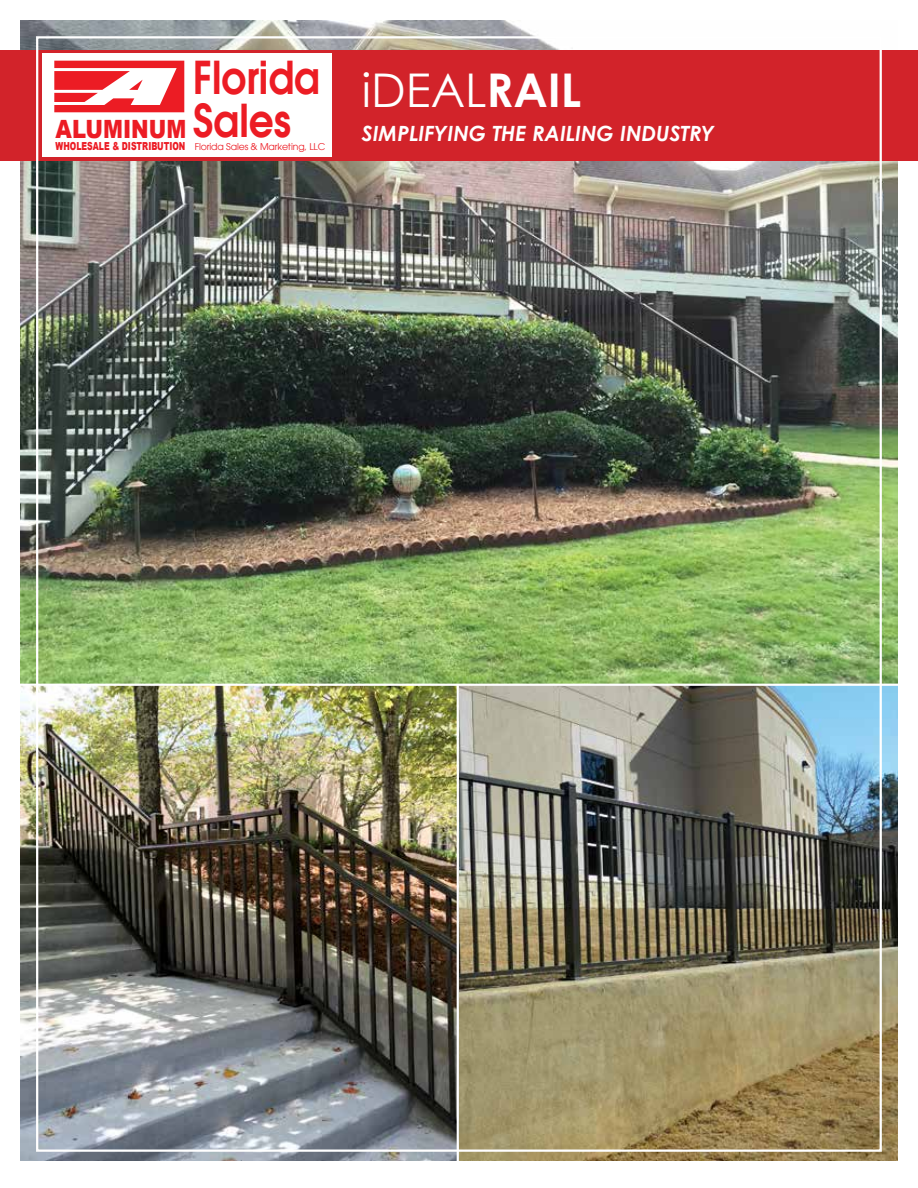
<style>
.page{position:relative;width:918px;height:1188px;background:#fff}
.page>*{position:absolute;margin:0;border:0;box-sizing:border-box;transform-origin:0 0}
.t1{font:46.5px "Century Gothic";color:#fff}
.t2{font:600 45.45px/42.8px "Avant Garde";color:#ec1c24;scale:.86 1}
.t3{font:900 25.2px "Arial";color:#ec1c24;scale:.84 1}
.t4{font:italic 700 21px "Century Gothic";color:#fff}
.t5{font:900 11.1px "Arial";color:#ec1c24;scale:.71 1}
.t6{font:9.3px "Avant Garde";letter-spacing:-.015em;color:#ec1c24}
.s1{font-weight:700}
</style>
<div class="page">
<img style="left:20px;top:20px;width:878px;height:1141px">
<div style="left:0;top:50px;width:918px;height:110px;background:#d2232a"></div>
<hr style="left:457px;top:685px;width:2px;height:503px;background:#fff">
<hr style="left:17px;top:684px;width:901px;height:2px;background:#fff">
<div style="left:43px;top:54px;width:289px;height:103px;background:#fff"></div>
<svg style="left:54px;top:61px;width:130px;height:51px"></svg>
<p class="t3" style="left:56px;top:110px;width:157px">ALUMINUM</p>
<p class="t5" style="left:56px;top:138px;width:184px">WHOLESALE &amp; DISTRIBUTION</p>
<h2 class="t2" style="left:193px;top:56px;width:149px">Florida<br>Sales</h2>
<p class="t6" style="left:195px;top:141px;width:132px">Florida Sales &amp; Marketing, LLC</p>
<h1 class="t1" style="left:362px;top:57px;width:221px">iDEAL<span class="s1">RAIL</span></h1>
<p class="t4" style="left:362px;top:117px;width:354px">SIMPLIFYING THE RAILING INDUSTRY</p>
</div>
